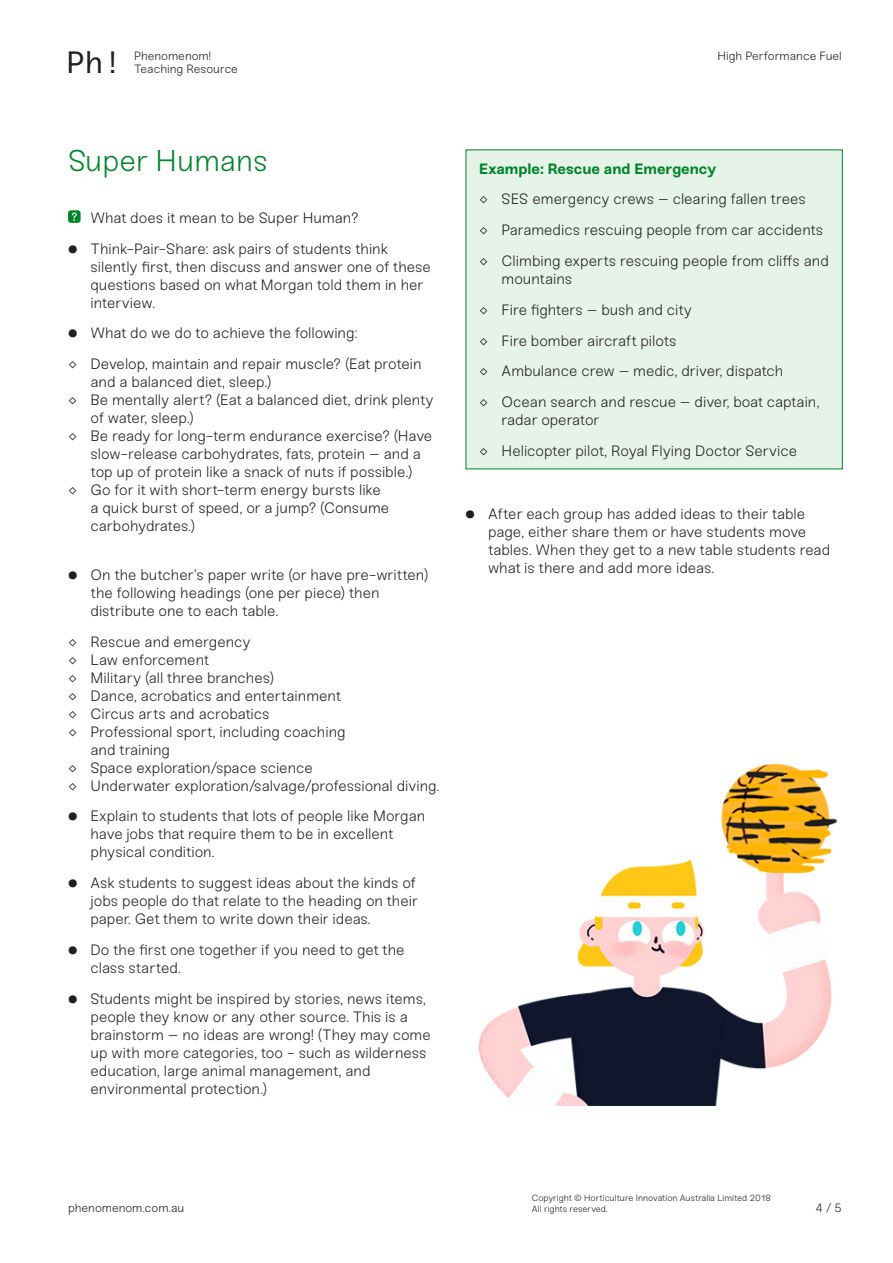
<style>
.page{position:relative;width:893px;height:1263px;background:#fff}
.page>*{position:absolute;margin:0;border:0;box-sizing:border-box;transform-origin:0 0}
.t1{font:30.75px "Sneak Mono";color:#231f20}
.H3__Light___Black{font:300 30px "Sneak";color:#008527}
.Body_10{font:300 15px/18px "Sneak";color:#231f20}
.Small_Bullets{font:300 15px/18px "Sneak";letter-spacing:-.005em;color:#231f20}
.Large_Bullets__after{font:300 15px/18px "Sneak";letter-spacing:-.005em;color:#231f20}
.Body_10-2{font:700 15px "Sneak";color:#008527}
.Furniture{font:300 12px "Sneak";color:#231f20}
.Body_10-3{font:300 9px/10.8px "Sneak";letter-spacing:-.005em;color:#231f20}
.s1{font-weight:700}
</style>
<div class="page">
<div style="left:68px;top:210px;width:13px;height:13px;background:#008527;border-radius:3px"></div>
<svg style="left:72px;top:212px;width:5px;height:9px"></svg>
<div style="left:466px;top:150px;width:376px;height:319px;background:#e6f3e9"></div>
<img style="left:478px;top:763px;width:359px;height:342px">
<h1 class="t1" style="left:66px;top:44px;width:57px">Ph!</h1>
<p class="Furniture" style="left:134px;top:48px;width:78px">Phenomenom!</p>
<p class="Furniture" style="left:134px;top:62px;width:105px">Teaching Resource</p>
<p class="Furniture" style="left:717px;top:48px;width:126px">High Performance Fuel</p>
<p class="H3__Light___Black" style="left:68px;top:143px;width:201px">Super Humans</p>
<p class="Body_10" style="left:91px;top:209px;width:270px">What does it mean to be Super Human?</p>
<p class="Body_10" style="left:91px;top:240px;width:342px;text-indent:-22px"><span class="s1">●</span> Think-Pair-Share: ask pairs of students think silently first, then discuss and answer one of these questions based on what Morgan told them in her interview.</p>
<p class="Body_10" style="left:68px;top:324px;width:291px"><span class="s1">●</span> What do we do to achieve the following:</p>
<p class="Small_Bullets" style="left:91px;top:355px;width:333px;text-indent:-22px">◊ Develop, maintain and repair muscle? (Eat protein and a balanced diet, sleep.)</p>
<p class="Small_Bullets" style="left:91px;top:391px;width:345px;text-indent:-22px">◊ Be mentally alert? (Eat a balanced diet, drink plenty of water, sleep.)</p>
<p class="Small_Bullets" style="left:91px;top:427px;width:343px;text-indent:-22px">◊ Be ready for long-term endurance exercise? (Have slow-release carbohydrates, fats, protein – and a top up of protein like a snack of nuts if possible.)</p>
<p class="Small_Bullets" style="left:91px;top:481px;width:300px;text-indent:-22px">◊ Go for it with short-term energy bursts like a quick burst of speed, or a jump? (Consume carbohydrates.)</p>
<p class="Body_10" style="left:91px;top:566px;width:339px;text-indent:-22px"><span class="s1">●</span> On the butcher’s paper write (or have pre-written) the following headings (one per piece) then distribute one to each table.</p>
<p class="Small_Bullets" style="left:68px;top:633px;width:184px">◊ Rescue and emergency</p>
<p class="Small_Bullets" style="left:68px;top:651px;width:143px">◊ Law enforcement</p>
<p class="Small_Bullets" style="left:68px;top:669px;width:208px">◊ Military (all three branches)</p>
<p class="Small_Bullets" style="left:68px;top:687px;width:275px">◊ Dance, acrobatics and entertainment</p>
<p class="Small_Bullets" style="left:68px;top:705px;width:203px">◊ Circus arts and acrobatics</p>
<p class="Small_Bullets" style="left:68px;top:723px;width:279px">◊ Professional sport, including coaching</p>
<p class="Small_Bullets" style="left:91px;top:741px;width:81px">and training</p>
<p class="Small_Bullets" style="left:68px;top:759px;width:246px">◊ Space exploration/space science</p>
<p class="Small_Bullets" style="left:68px;top:777px;width:373px">◊ Underwater exploration/salvage/professional diving.</p>
<p class="Large_Bullets__after" style="left:91px;top:807px;width:336px;text-indent:-22px"><span class="s1">●</span> Explain to students that lots of people like Morgan have jobs that require them to be in excellent physical condition.</p>
<p class="Body_10" style="left:91px;top:874px;width:329px;text-indent:-22px"><span class="s1">●</span> Ask students to suggest ideas about the kinds of jobs people do that relate to the heading on their paper. Get them to write down their ideas.</p>
<p class="Body_10" style="left:91px;top:941px;width:316px;text-indent:-22px"><span class="s1">●</span> Do the first one together if you need to get the class started.</p>
<p class="Body_10" style="left:91px;top:990px;width:342px;text-indent:-22px"><span class="s1">●</span> Students might be inspired by stories, news items, people they know or any other source. This is a brainstorm – no ideas are wrong! (They may come up with more categories, too - such as wilderness education, large animal management, and environmental protection.)</p>
<p class="Body_10-2" style="left:479px;top:159px;width:238px">Example: Rescue and Emergency</p>
<p class="Body_10" style="left:479px;top:190px;width:328px">◊ SES emergency crews – clearing fallen trees</p>
<p class="Body_10" style="left:479px;top:221px;width:346px">◊ Paramedics rescuing people from car accidents</p>
<p class="Body_10" style="left:502px;top:252px;width:329px;text-indent:-22px">◊ Climbing experts rescuing people from cliffs and mountains</p>
<p class="Body_10" style="left:479px;top:301px;width:214px">◊ Fire fighters – bush and city</p>
<p class="Body_10" style="left:479px;top:331px;width:199px">◊ Fire bomber aircraft pilots</p>
<p class="Body_10" style="left:479px;top:362px;width:306px">◊ Ambulance crew – medic, driver, dispatch</p>
<p class="Body_10" style="left:502px;top:393px;width:319px;text-indent:-22px">◊ Ocean search and rescue – diver, boat captain, radar operator</p>
<p class="Body_10" style="left:479px;top:442px;width:319px">◊ Helicopter pilot, Royal Flying Doctor Service</p>
<p class="Body_10" style="left:488px;top:505px;width:344px;text-indent:-22px"><span class="s1">●</span> After each group has added ideas to their table page, either share them or have students move tables. When they get to a new table students read what is there and add more ideas.</p>
<p class="Body_10-3" style="left:532px;top:1193px;width:241px">Copyright © Horticulture Innovation Australia Limited 2018<br>All rights reserved.</p>
<p class="Furniture" style="left:68px;top:1201px;width:118px">phenomenom.com.au</p>
<p class="Furniture" style="left:816px;top:1201px;width:28px">4 / 5</p>
</div>
